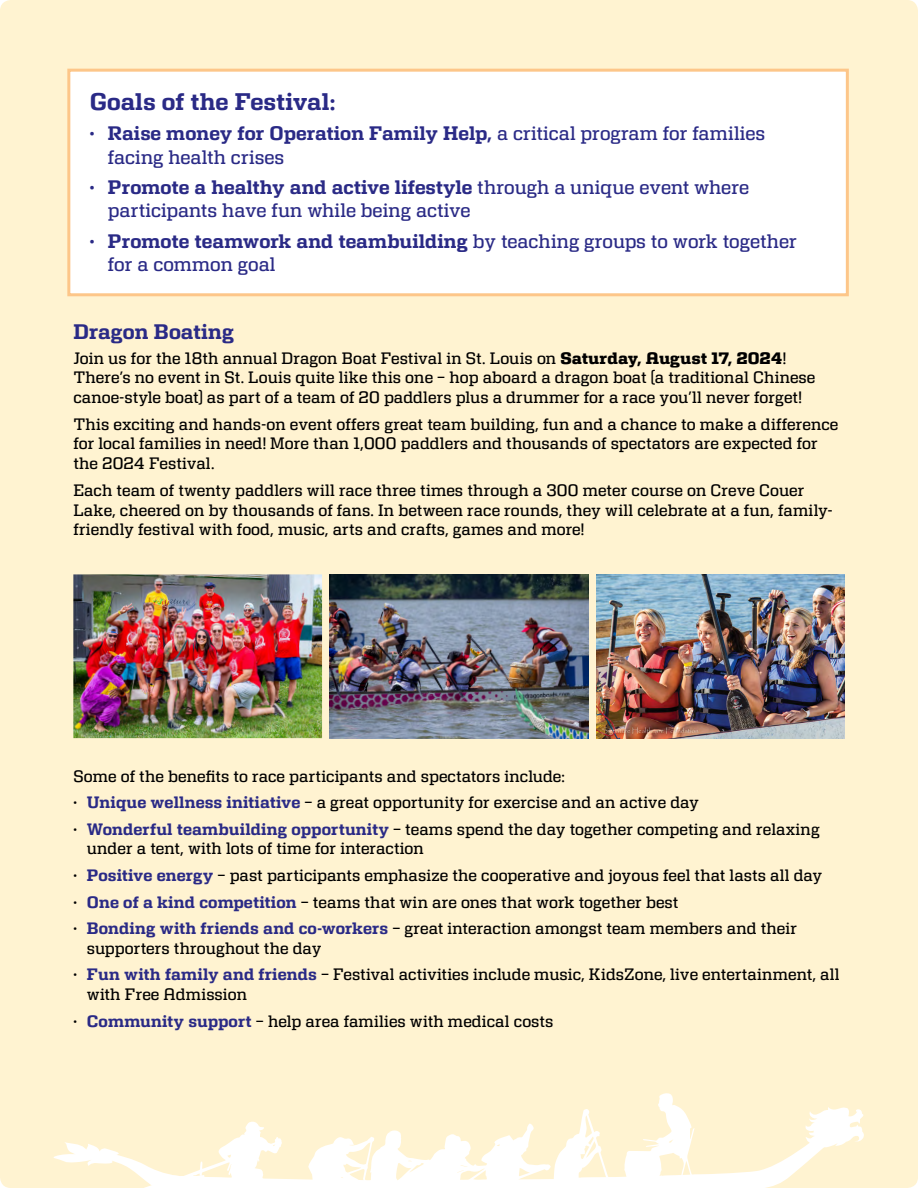
<style>
.page{position:relative;width:918px;height:1188px;background:#fff3d1}
.page>*{position:absolute;margin:0;border:0;box-sizing:border-box;transform-origin:0 0}
.t1{font:700 24px "Girard Slab";color:#2a2a86}
.t2{font:700 21px "Girard Slab";color:#2a2a86}
.t3{font:500 19.5px/23.4px "Girard Slab";color:#2a2a86}
.t4{font:500 16.5px/19.8px "Girard Slab";letter-spacing:.005em;color:#000}
.s1{font-weight:700}
.s2{font-weight:800}
.s3{font-weight:700;color:#2a2a86}
</style>
<div class="page">
<div style="left:67px;top:68px;width:782px;height:229px;background:#fff"></div>
<img style="left:597px;top:574px;width:247px;height:164px">
<img style="left:73px;top:574px;width:249px;height:164px">
<svg style="left:231px;top:1093px;width:447px;height:95px"></svg>
<svg style="left:53px;top:1142px;width:193px;height:46px"></svg>
<svg style="left:581px;top:1107px;width:283px;height:81px"></svg>
<img style="left:329px;top:574px;width:260px;height:164px">
<h1 class="t1" style="left:90px;top:87px;width:247px">Goals of the Festival:</h1>
<p class="t3" style="left:108px;top:122px;width:659px;text-indent:-18px"><span class="s1">• Raise money for Operation Family Help,</span> a critical program for families facing health crises</p>
<p class="t3" style="left:108px;top:176px;width:643px;text-indent:-18px"><span class="s1">• Promote a healthy and active lifestyle</span> through a unique event where participants have fun while being active</p>
<p class="t3" style="left:108px;top:229px;width:691px;text-indent:-18px"><span class="s1">• Promote teamwork and teambuilding</span> by teaching groups to work together for a common goal</p>
<p class="t2" style="left:73px;top:319px;width:162px">Dragon Boating</p>
<p class="t4" style="left:73px;top:348px;width:744px">Join us for the 18th annual Dragon Boat Festival in St. Louis on <span class="s2">Saturday, August 17, 2024</span>!<br>There’s no event in St. Louis quite like this one – hop aboard a dragon boat (a traditional Chinese canoe-style boat) as part of a team of 20 paddlers plus a drummer for a race you’ll never forget!</p>
<p class="t4" style="left:73px;top:414px;width:767px">This exciting and hands-on event offers great team building, fun and a chance to make a difference for local families in need! More than 1,000 paddlers and thousands of spectators are expected for the 2024 Festival.</p>
<p class="t4" style="left:73px;top:480px;width:761px">Each team of twenty paddlers will race three times through a 300 meter course on Creve Couer<br>Lake, cheered on by thousands of fans. In between race rounds, they will celebrate at a fun, family&shy;friendly festival with food, music, arts and crafts, games and more!</p>
<p class="t4" style="left:73px;top:766px;width:493px">Some of the benefits to race participants and spectators include:</p>
<p class="t4" style="left:73px;top:793px;width:627px">• <span class="s3">Unique wellness initiative</span> – a great opportunity for exercise and an active day</p>
<p class="t4" style="left:87px;top:819px;width:734px;text-indent:-13px">• <span class="s3">Wonderful teambuilding opportunity</span> – teams spend the day together competing and relaxing under a tent, with lots of time for interaction</p>
<p class="t4" style="left:73px;top:866px;width:751px">• <span class="s3">Positive energy</span> – past participants emphasize the cooperative and joyous feel that lasts all day</p>
<p class="t4" style="left:73px;top:892px;width:607px">• <span class="s3">One of a kind competition</span> – teams that win are ones that work together best</p>
<p class="t4" style="left:87px;top:919px;width:712px;text-indent:-13px">• <span class="s3">Bonding with friends and co-workers</span> – great interaction amongst team members and their supporters throughout the day</p>
<p class="t4" style="left:87px;top:965px;width:754px;text-indent:-13px">• <span class="s3">Fun with family and friends</span> – Festival activities include music, KidsZone, live entertainment, all with Free Admission</p>
<p class="t4" style="left:73px;top:1011px;width:482px">• <span class="s3">Community support</span> – help area families with medical costs</p>
</div>
